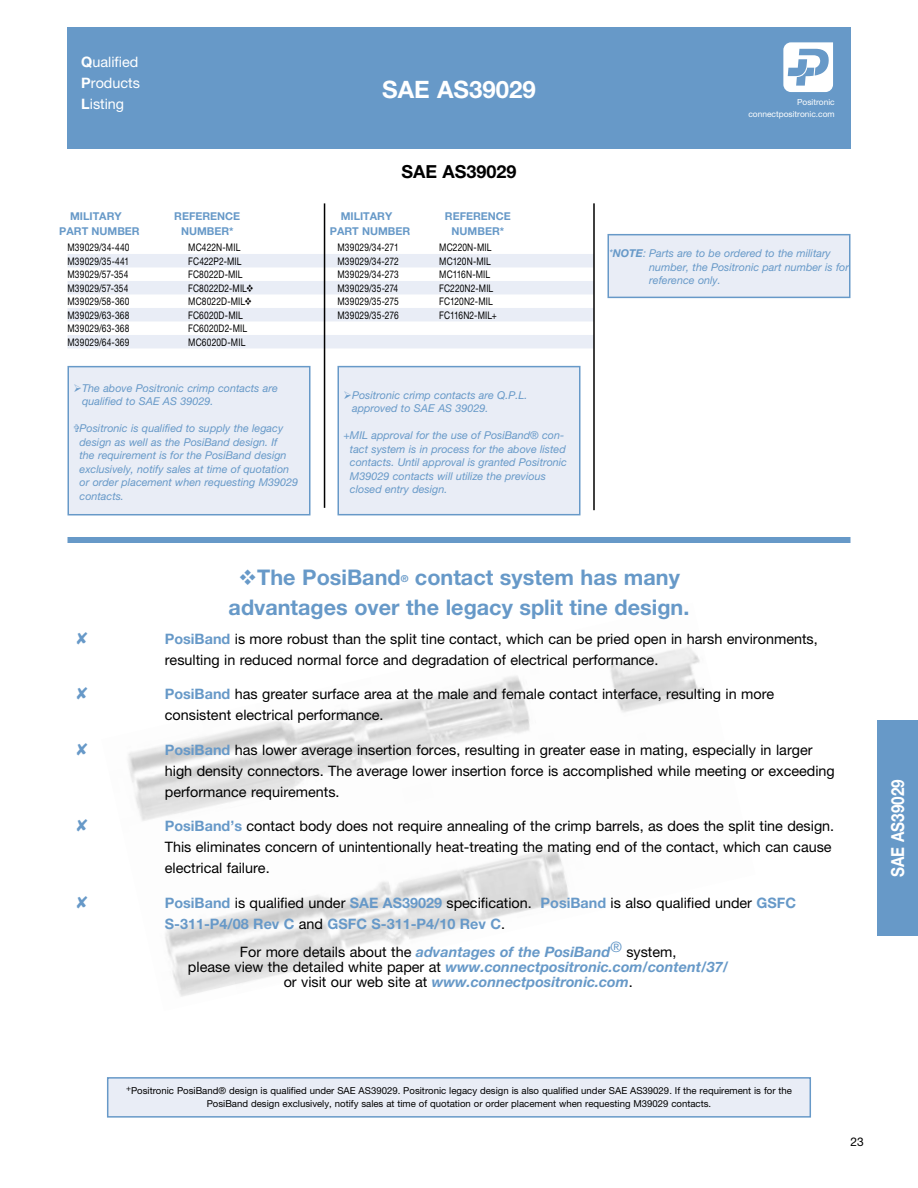
<style>
.page{position:relative;width:918px;height:1188px;background:#fff}
.page>*{position:absolute;margin:0;border:0;box-sizing:border-box;transform-origin:0 0}
.t1{font:700 24px "Helvetica Neue LT Std";color:#fff}
.t2{font:700 21.6px/30px "Helvetica Neue LT Std";color:#6799c8}
.t3{font:700 18px "Helvetica Neue LT Std";color:#fff;scale:.85 1}
.t4{font:700 18px "Helvetica Neue LT Std";color:#000}
.t5{font:14.4px/21px "Helvetica Neue LT Std";color:#000}
.t6{font:italic 700 14.4px/15px "Helvetica Neue LT Std";color:#6799c8;text-align:center}
.t7{font:700 14.4px/21px "Helvetica Neue LT Std";color:#6799c8}
.t8{font:14.4px/21px "Helvetica Neue LT Std";color:#fff;text-align:justify}
.t9{font:12px "Helvetica Neue LT Std";color:#000}
.t10{font:italic 10.8px/13.5px "Helvetica Neue LT Std";color:#6799c8}
.t11{font:700 10.8px "Helvetica Neue LT Std";color:#6799c8}
.t12{font:10.5px "Helvetica Neue LT Std";letter-spacing:.02em;color:#000;scale:.8 1}
.t13{font:9.6px/13.5px "Helvetica Neue LT Std";color:#000;text-align:center}
.t14{font:700 9.6px "Helvetica Neue LT Std";color:#6799c8}
.t15{font:8.4px/12px "Helvetica Neue LT Std";color:#fff;text-align:right}
.s1{font-weight:700}
.s2{font-weight:700;color:#6799c8}
.s3{font-weight:400;color:#000}
.s4{font-weight:400;font-style:normal;color:#000}
</style>
<div class="page">
<div style="left:68px;top:27px;width:783px;height:121px;background:#6799c8"></div>
<div style="left:878px;top:720px;width:40px;height:216px;background:#6799c8"></div>
<svg style="left:783px;top:42px;width:50px;height:50px"></svg>
<img style="left:128px;top:646px;width:576px;height:351px">
<div style="left:68px;top:537px;width:783px;height:6px;background:#6799c8"></div>
<div style="left:338px;top:367px;width:242px;height:148px;background:#e9edf6"></div>
<div style="left:338px;top:366px;width:243px;height:149px;border:2px solid #6799c8"></div>
<div style="left:68px;top:367px;width:242px;height:148px;background:#e9edf6"></div>
<div style="left:68px;top:366px;width:243px;height:149px;border:2px solid #6799c8"></div>
<div style="left:608px;top:235px;width:242px;height:62px;background:#e9edf6"></div>
<div style="left:608px;top:234px;width:243px;height:64px;border:2px solid #6799c8"></div>
<div style="left:108px;top:1078px;width:702px;height:39px;background:#e9edf6"></div>
<div style="left:107px;top:1077px;width:704px;height:41px;border:2px solid #6799c8"></div>
<svg style="left:68px;top:254px;width:525px;height:94px;fill:#e9edf6"></svg>
<hr style="left:324px;top:203px;width:1px;height:305px;background:#000">
<hr style="left:593px;top:203px;width:2px;height:307px;background:#000">
<p class="t8" style="left:81px;top:52px;width:60px"><span class="s1">Q</span>ualified <span class="s1">P</span>roducts <span class="s1">L</span>isting</p>
<p class="t11" style="left:70px;top:211px;width:53px">MILITARY</p>
<p class="t11" style="left:174px;top:211px;width:67px">REFERENCE</p>
<p class="t11" style="left:59px;top:226px;width:82px">PART NUMBER</p>
<p class="t11" style="left:181px;top:226px;width:54px">NUMBER*</p>
<h1 class="t1" style="left:382px;top:76px;width:155px">SAE AS39029</h1>
<p class="t4" style="left:401px;top:164px;width:117px">SAE AS39029</p>
<p class="t11" style="left:341px;top:211px;width:53px">MILITARY</p>
<p class="t11" style="left:445px;top:211px;width:67px">REFERENCE</p>
<p class="t11" style="left:330px;top:226px;width:82px">PART NUMBER</p>
<p class="t11" style="left:452px;top:226px;width:54px">NUMBER*</p>
<p class="t12" style="left:68px;top:243px;width:79px">M39029/34-440</p>
<p class="t12" style="left:188px;top:243px;width:67px">MC422N-MIL</p>
<p class="t12" style="left:338px;top:243px;width:78px">M39029/34-271</p>
<p class="t12" style="left:439px;top:243px;width:67px">MC220N-MIL</p>
<p class="t12" style="left:68px;top:257px;width:78px">M39029/35-441</p>
<p class="t12" style="left:188px;top:257px;width:68px">FC422P2-MIL</p>
<p class="t12" style="left:338px;top:257px;width:78px">M39029/34-272</p>
<p class="t12" style="left:439px;top:257px;width:66px">MC120N-MIL</p>
<p class="t12" style="left:68px;top:270px;width:78px">M39029/57-354</p>
<p class="t12" style="left:188px;top:270px;width:69px">FC8022D-MIL</p>
<p class="t12" style="left:338px;top:270px;width:78px">M39029/34-273</p>
<p class="t12" style="left:439px;top:270px;width:65px">MC116N-MIL</p>
<p class="t12" style="left:68px;top:284px;width:78px">M39029/57-354</p>
<p class="t12" style="left:188px;top:284px;width:83px">FC8022D2-MIL❖</p>
<p class="t12" style="left:337px;top:284px;width:78px">M39029/35-274</p>
<p class="t12" style="left:439px;top:284px;width:69px">FC220N2-MIL</p>
<p class="t12" style="left:67px;top:297px;width:79px">M39029/58-360</p>
<p class="t12" style="left:188px;top:298px;width:81px">MC8022D-MIL❖</p>
<p class="t12" style="left:337px;top:297px;width:78px">M39029/35-275</p>
<p class="t12" style="left:439px;top:297px;width:68px">FC120N2-MIL</p>
<p class="t12" style="left:67px;top:311px;width:79px">M39029/63-368</p>
<p class="t12" style="left:188px;top:311px;width:70px">FC6020D-MIL</p>
<p class="t12" style="left:337px;top:311px;width:78px">M39029/35-276</p>
<p class="t12" style="left:439px;top:311px;width:74px">FC116N2-MIL+</p>
<p class="t12" style="left:67px;top:324px;width:79px">M39029/63-368</p>
<p class="t12" style="left:188px;top:324px;width:75px">FC6020D2-MIL</p>
<p class="t12" style="left:67px;top:338px;width:79px">M39029/64-369</p>
<p class="t12" style="left:188px;top:338px;width:73px">MC6020D-MIL</p>
<p class="t10" style="left:82px;top:382px;width:197px;text-indent:-9px">➢ The above Positronic crimp contacts are qualified to SAE AS 39029.</p>
<p class="t10" style="left:80px;top:423px;width:220px">Positronic is qualified to supply the legacy design as well as the PosiBand design. If<br>the requirement is for the PosiBand design exclusively, notify sales at time of quotation or order placement when requesting M39029 contacts.</p>
<p class="t10" style="left:352px;top:389px;width:177px;text-indent:-9px">➢Positronic crimp contacts are Q.P.L. approved to SAE AS 39029.</p>
<p class="t10" style="left:350px;top:430px;width:219px;text-indent:-6px">+ MIL approval for the use of PosiBand® con&shy;tact system is in process for the above listed contacts. Until approval is granted Positronic M39029 contacts will utilize the previous closed entry design.</p>
<p class="t15" style="left:748px;top:97px;width:88px">Positronic connectpositronic.com</p>
<p class="t10" style="left:649px;top:248px;width:201px;text-indent:-40px">*<span class="s1">NOTE</span>: Parts are to be ordered to the military number, the Positronic part number is for reference only.</p>
<h2 class="t2" style="left:238px;top:564px;width:164px">❖The PosiBand</h2>
<p class="t14" style="left:401px;top:574px;width:9px">®</p>
<h2 class="t2" style="left:229px;top:564px;width:462px;text-indent:186px">contact system has many advantages over the legacy split tine design.</h2>
<p class="t5" style="left:165px;top:629px;width:655px"><span class="s2">PosiBand</span> is more robust than the split tine contact, which can be pried open in harsh environments, resulting in reduced normal force and degradation of electrical performance.</p>
<p class="t5" style="left:165px;top:685px;width:611px"><span class="s2">PosiBand</span> has greater surface area at the male and female contact interface, resulting in more consistent electrical performance.</p>
<p class="t5" style="left:165px;top:740px;width:672px"><span class="s2">PosiBand</span> has lower average insertion forces, resulting in greater ease in mating, especially in larger high density connectors. The average lower insertion force is accomplished while meeting or exceeding performance requirements.</p>
<p class="t5" style="left:165px;top:817px;width:671px"><span class="s2">PosiBand’s</span> contact body does not require annealing of the crimp barrels, as does the split tine design.<br>This eliminates concern of unintentionally heat-treating the mating end of the contact, which can cause electrical failure.</p>
<p class="t7" style="left:165px;top:893px;width:633px">PosiBand <span class="s3">is qualified under</span> SAE AS39029 <span class="s3">specification.</span> PosiBand <span class="s3">is also qualified under</span> GSFC<br>S-311-P4/08 Rev C <span class="s3">and</span> GSFC S-311-P4/10 Rev C<span class="s3">.</span></p>
<p class="t6" style="left:188px;top:946px;width:542px"><span class="s4">For more details about the</span> advantages of the PosiBand<sup>®</sup> <span class="s4">system,<br>please view the detailed white paper at</span> www.connectpositronic.com/content/37/ <span class="s4">or visit our web site at</span> www.connectpositronic.com<span class="s4">.</span></p>
<p class="t3" style="left:887px;top:877px;width:117px;rotate:-90deg">SAE AS39029</p>
<p class="t13" style="left:126px;top:1085px;width:668px"><sup>+</sup>Positronic PosiBand® design is qualified under SAE AS39029. Positronic legacy design is also qualified under SAE AS39029. If the requirement is for the<br>PosiBand design exclusively, notify sales at time of quotation or order placement when requesting M39029 contacts.</p>
<p class="t9" style="left:851px;top:1137px;width:15px">23</p>
</div>
